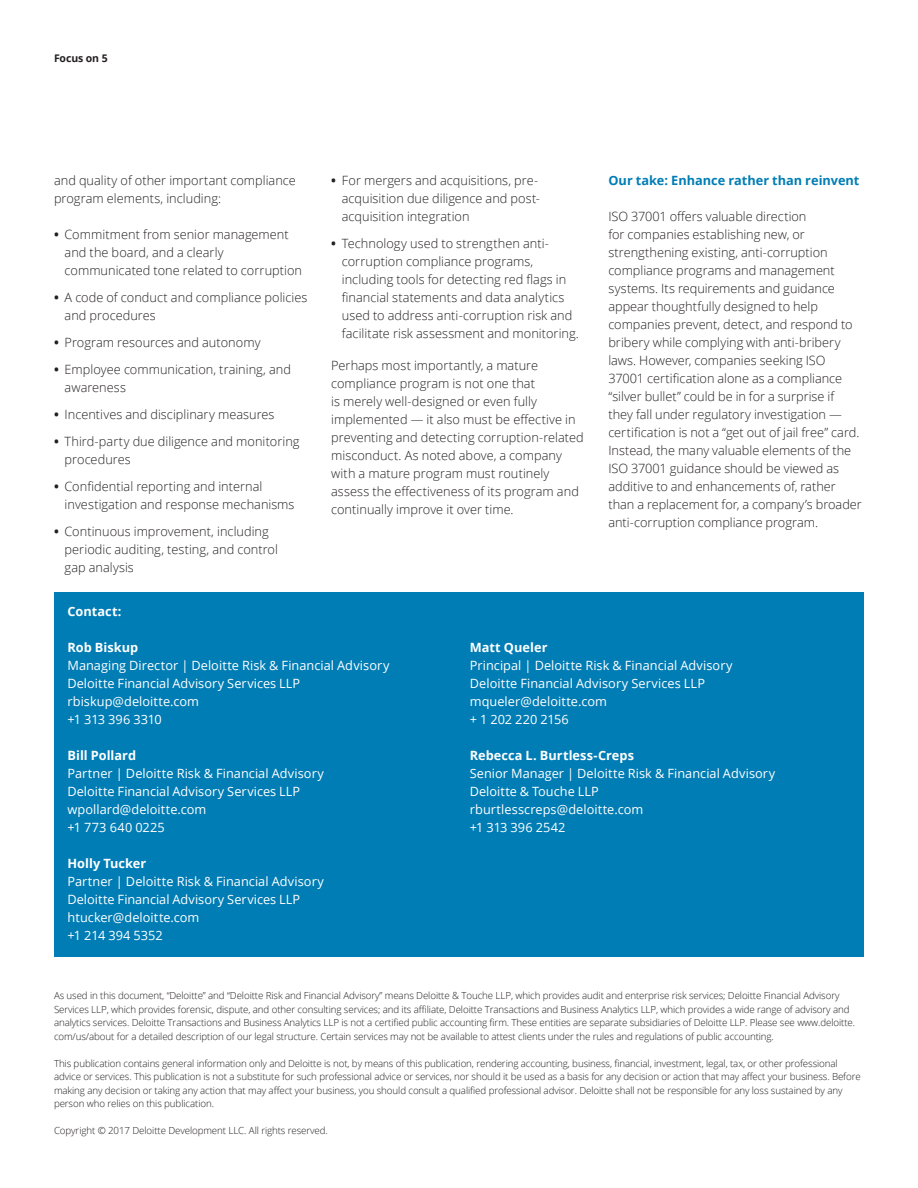
<style>
.page{position:relative;width:918px;height:1188px;background:#fff}
.page>*{position:absolute;margin:0;border:0;box-sizing:border-box;transform-origin:0 0}
.Body_copy__8_5_12pt{font:300 12.75px/18px "Open Sans";color:#231f20}
.Body_copy__8_5_12pt-2{font:12.75px "Open Sans";letter-spacing:.005em;color:#fff}
.Body_copy__8_5_12pt-3{font:700 12.75px "Open Sans";letter-spacing:.005em;color:#fff}
.Subhead_A__8_5_12pt{font:700 12.75px "Open Sans";color:#007db5}
.Body_copy__8_5_12pt-4{font:12.75px "Open Sans";letter-spacing:-.015em;color:#fff}
.t1{font:700 10.5px "Open Sans";letter-spacing:-.01em;color:#231f20}
.Disclaimers__7_9_5pt{font:300 9.75px/13.5px "Open Sans";letter-spacing:-.01em;color:#231f20}
.s1{font-weight:700}
</style>
<div class="page">
<div style="left:54px;top:593px;width:810px;height:364px;background:#007db5"></div>
<p class="t1" style="left:54px;top:51px;width:55px">Focus on 5</p>
<p class="Body_copy__8_5_12pt" style="left:54px;top:171px;width:243px">and quality of other important compliance program elements, including:</p>
<p class="Body_copy__8_5_12pt" style="left:65px;top:225px;width:239px;text-indent:-11px"><span class="s1">•</span> Commitment from senior management and the board, and a clearly communicated tone related to corruption</p>
<p class="Body_copy__8_5_12pt" style="left:65px;top:288px;width:244px;text-indent:-11px"><span class="s1">•</span> A code of conduct and compliance policies and procedures</p>
<p class="Body_copy__8_5_12pt" style="left:54px;top:333px;width:208px"><span class="s1">•</span> Program resources and autonomy</p>
<p class="Body_copy__8_5_12pt" style="left:65px;top:360px;width:228px;text-indent:-11px"><span class="s1">•</span> Employee communication, training, and awareness</p>
<p class="Body_copy__8_5_12pt" style="left:54px;top:405px;width:222px"><span class="s1">•</span> Incentives and disciplinary measures</p>
<p class="Body_copy__8_5_12pt" style="left:65px;top:432px;width:236px;text-indent:-11px"><span class="s1">•</span> Third-party due diligence and monitoring procedures</p>
<p class="Body_copy__8_5_12pt" style="left:65px;top:477px;width:231px;text-indent:-11px"><span class="s1">•</span> Confidential reporting and internal investigation and response mechanisms</p>
<p class="Body_copy__8_5_12pt" style="left:65px;top:522px;width:215px;text-indent:-11px"><span class="s1">•</span> Continuous improvement, including periodic auditing, testing, and control gap analysis</p>
<p class="Body_copy__8_5_12pt" style="left:342px;top:171px;width:200px;text-indent:-11px"><span class="s1">•</span> For mergers and acquisitions, pre&shy;acquisition due diligence and post&shy;acquisition integration</p>
<p class="Body_copy__8_5_12pt" style="left:342px;top:234px;width:239px;text-indent:-11px"><span class="s1">•</span> Technology used to strengthen anti&shy;corruption compliance programs, including tools for detecting red flags in financial statements and data analytics used to address anti-corruption risk and facilitate risk assessment and monitoring.</p>
<p class="Body_copy__8_5_12pt" style="left:331px;top:356px;width:254px">Perhaps most importantly, a mature compliance program is not one that<br>is merely well-designed or even fully implemented — it also must be effective in preventing and detecting corruption-related misconduct. As noted above, a company with a mature program must routinely assess the effectiveness of its program and continually improve it over time.</p>
<p class="Subhead_A__8_5_12pt" style="left:608px;top:172px;width:253px">Our take: Enhance rather than reinvent</p>
<p class="Body_copy__8_5_12pt" style="left:608px;top:207px;width:255px">ISO 37001 offers valuable direction<br>for companies establishing new, or strengthening existing, anti-corruption compliance programs and management systems. Its requirements and guidance appear thoughtfully designed to help companies prevent, detect, and respond to bribery while complying with anti-bribery laws. However, companies seeking ISO 37001 certification alone as a compliance “silver bullet” could be in for a surprise if they fall under regulatory investigation — certification is not a “get out of jail free” card.<br>Instead, the many valuable elements of the ISO 37001 guidance should be viewed as additive to and enhancements of, rather than a replacement for, a company’s broader anti-corruption compliance program.</p>
<p class="Body_copy__8_5_12pt-3" style="left:68px;top:603px;width:55px">Contact:</p>
<p class="Body_copy__8_5_12pt-3" style="left:68px;top:639px;width:72px">Rob Biskup</p>
<p class="Body_copy__8_5_12pt-2" style="left:68px;top:657px;width:323px">Managing Director | Deloitte Risk &amp; Financial Advisory</p>
<p class="Body_copy__8_5_12pt-2" style="left:68px;top:675px;width:234px">Deloitte Financial Advisory Services LLP</p>
<p class="Body_copy__8_5_12pt-2" style="left:68px;top:693px;width:133px">rbiskup@deloitte.com</p>
<p class="Body_copy__8_5_12pt-4" style="left:68px;top:711px;width:96px">+1 313 396 3310</p>
<p class="Body_copy__8_5_12pt-3" style="left:68px;top:747px;width:70px">Bill Pollard</p>
<p class="Body_copy__8_5_12pt-2" style="left:68px;top:765px;width:258px">Partner | Deloitte Risk &amp; Financial Advisory</p>
<p class="Body_copy__8_5_12pt-2" style="left:68px;top:783px;width:234px">Deloitte Financial Advisory Services LLP</p>
<p class="Body_copy__8_5_12pt-2" style="left:68px;top:801px;width:140px">wpollard@deloitte.com</p>
<p class="Body_copy__8_5_12pt-2" style="left:68px;top:819px;width:99px">+1 773 640 0225</p>
<p class="Body_copy__8_5_12pt-3" style="left:68px;top:855px;width:80px">Holly Tucker</p>
<p class="Body_copy__8_5_12pt-2" style="left:68px;top:873px;width:258px">Partner | Deloitte Risk &amp; Financial Advisory</p>
<p class="Body_copy__8_5_12pt-2" style="left:68px;top:891px;width:234px">Deloitte Financial Advisory Services LLP</p>
<p class="Body_copy__8_5_12pt-2" style="left:68px;top:909px;width:133px">htucker@deloitte.com</p>
<p class="Body_copy__8_5_12pt-2" style="left:68px;top:927px;width:97px">+1 214 394 5352</p>
<p class="Body_copy__8_5_12pt-3" style="left:470px;top:639px;width:79px">Matt Queler</p>
<p class="Body_copy__8_5_12pt-2" style="left:470px;top:657px;width:264px">Principal | Deloitte Risk &amp; Financial Advisory</p>
<p class="Body_copy__8_5_12pt-2" style="left:470px;top:675px;width:237px">Deloitte Financial Advisory Services LLP</p>
<p class="Body_copy__8_5_12pt-2" style="left:470px;top:693px;width:139px">mqueler@deloitte.com</p>
<p class="Body_copy__8_5_12pt-2" style="left:470px;top:711px;width:100px">+ 1 202 220 2156</p>
<p class="Body_copy__8_5_12pt-3" style="left:470px;top:747px;width:166px">Rebecca L. Burtless-Creps</p>
<p class="Body_copy__8_5_12pt-2" style="left:470px;top:765px;width:307px">Senior Manager | Deloitte Risk &amp; Financial Advisory</p>
<p class="Body_copy__8_5_12pt-2" style="left:470px;top:783px;width:130px">Deloitte &amp; Touche LLP</p>
<p class="Body_copy__8_5_12pt-2" style="left:470px;top:801px;width:175px">rburtlesscreps@deloitte.com</p>
<p class="Body_copy__8_5_12pt-2" style="left:470px;top:819px;width:97px">+1 313 396 2542</p>
<p class="Disclaimers__7_9_5pt" style="left:54px;top:988px;width:803px">As used in this document, “Deloitte” and “Deloitte Risk and Financial Advisory” means Deloitte &amp; Touche LLP, which provides audit and enterprise risk services; Deloitte Financial Advisory Services LLP, which provides forensic, dispute, and other consulting services; and its affiliate, Deloitte Transactions and Business Analytics LLP, which provides a wide range of advisory and analytics services. Deloitte Transactions and Business Analytics LLP is not a certified public accounting firm. These entities are separate subsidiaries of Deloitte LLP. Please see www.deloitte. com/us/about for a detailed description of our legal structure. Certain services may not be available to attest clients under the rules and regulations of public accounting.</p>
<p class="Disclaimers__7_9_5pt" style="left:54px;top:1056px;width:808px">This publication contains general information only and Deloitte is not, by means of this publication, rendering accounting, business, financial, investment, legal, tax, or other professional advice or services. This publication is not a substitute for such professional advice or services, nor should it be used as a basis for any decision or action that may affect your business. Before making any decision or taking any action that may affect your business, you should consult a qualified professional advisor. Deloitte shall not be responsible for any loss sustained by any person who relies on this publication.</p>
<p class="Disclaimers__7_9_5pt" style="left:54px;top:1123px;width:275px">Copyright © 2017 Deloitte Development LLC. All rights reserved.</p>
</div>
